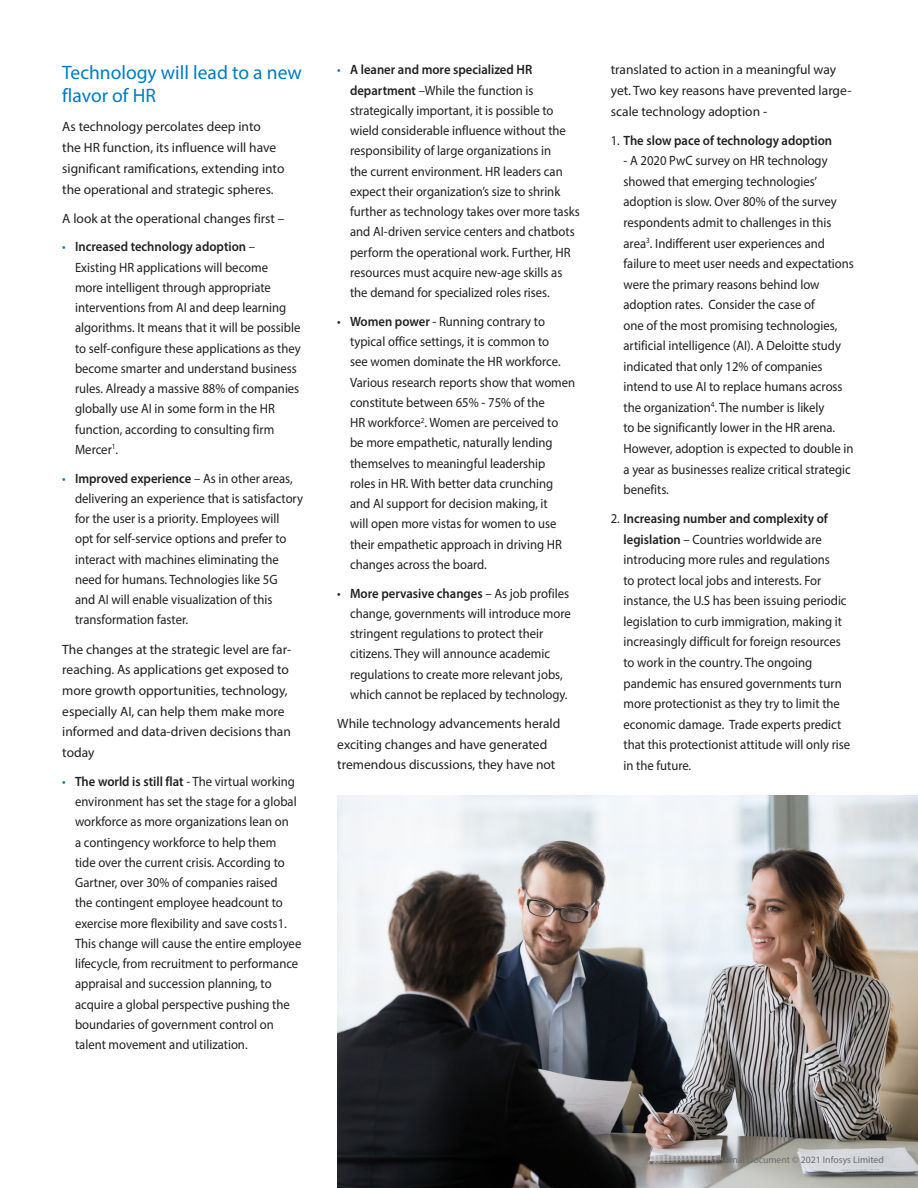
<style>
.page{position:relative;width:918px;height:1188px;background:#fff}
.page>*{position:absolute;margin:0;border:0;box-sizing:border-box;transform-origin:0 0}
.t1{font:19.5px/23.4px "Myriad Pro";color:#007cc2}
.t2{font:13.5px/20.2px "Myriad Pro";color:#231f20;scale:.94 1}
.t3{font:13.5px/20.7px "Myriad Pro";color:#231f20}
.t4{font:600 13.5px "Myriad Pro";color:#231f20;scale:.94 1}
.t5{font:9.75px "Myriad Pro";color:#6c6d70}
.s1{color:#007cc2}
.s2{font-weight:600}
.s3{font-weight:400}
</style>
<div class="page">
<img style="left:337px;top:796px;width:581px;height:392px">
<h1 class="t1" style="left:62px;top:60px;width:241px">Technology will lead to a new flavor of HR</h1>
<p class="t3" style="left:62px;top:116px;width:224px">As technology percolates deep into<br>the HR function, its influence will have significant ramifications, extending into the operational and strategic spheres.</p>
<p class="t3" style="left:62px;top:208px;width:224px">A look at the operational changes first –</p>
<p class="t2" style="left:75px;top:237px;width:242px;text-indent:-13px"><span class="s1">•</span> <span class="s2">Increased technology adoption</span> –<br>Existing HR applications will become<br>more intelligent through appropriate interventions from AI and deep learning algorithms. It means that it will be possible to self-configure these applications as they become smarter and understand business rules. Already a massive 88% of companies globally use AI in some form in the HR function, according to consulting firm Mercer<sup>1</sup>.</p>
<p class="t2" style="left:75px;top:468px;width:244px;text-indent:-13px"><span class="s1">•</span> <span class="s2">Improved experience</span> – As in other areas, delivering an experience that is satisfactory for the user is a priority. Employees will<br>opt for self-service options and prefer to interact with machines eliminating the need for humans. Technologies like 5G<br>and AI will enable visualization of this transformation faster.</p>
<p class="t3" style="left:62px;top:639px;width:230px">The changes at the strategic level are far&shy;reaching. As applications get exposed to more growth opportunities, technology, especially AI, can help them make more informed and data-driven decisions than today</p>
<p class="t2" style="left:75px;top:771px;width:242px;text-indent:-13px"><span class="s1">•</span> <span class="s2">The world is still flat</span> - The virtual working environment has set the stage for a global workforce as more organizations lean on<br>a contingency workforce to help them<br>tide over the current crisis. According to Gartner, over 30% of companies raised<br>the contingent employee headcount to exercise more flexibility and save costs1.<br>This change will cause the entire employee lifecycle, from recruitment to performance appraisal and succession planning, to acquire a global perspective pushing the boundaries of government control on talent movement and utilization.</p>
<p class="t2" style="left:350px;top:59px;width:246px;text-indent:-13px"><span class="s1">•</span> <span class="s2">A leaner and more specialized HR department</span> –While the function is strategically important, it is possible to wield considerable influence without the responsibility of large organizations in<br>the current environment. HR leaders can expect their organization’s size to shrink further as technology takes over more tasks and AI-driven service centers and chatbots perform the operational work. Further, HR resources must acquire new-age skills as the demand for specialized roles rises.</p>
<p class="t2" style="left:350px;top:311px;width:241px;text-indent:-13px">• <span class="s2">Women power</span> - Running contrary to typical office settings, it is common to<br>see women dominate the HR workforce.<br>Various research reports show that women constitute between 65% - 75% of the<br>HR workforce<sup>2</sup>. Women are perceived to<br>be more empathetic, naturally lending themselves to meaningful leadership<br>roles in HR. With better data crunching and AI support for decision making, it<br>will open more vistas for women to use their empathetic approach in driving HR changes across the board.</p>
<p class="t2" style="left:350px;top:583px;width:236px;text-indent:-13px">• <span class="s2">More pervasive changes</span> – As job profiles change, governments will introduce more stringent regulations to protect their citizens. They will announce academic regulations to create more relevant jobs, which cannot be replaced by technology.</p>
<p class="t3" style="left:337px;top:713px;width:225px">While technology advancements herald exciting changes and have generated tremendous discussions, they have not</p>
<p class="t3" style="left:611px;top:59px;width:242px">translated to action in a meaningful way yet. Two key reasons have prevented large&shy;scale technology adoption -</p>
<p class="t4" style="left:611px;top:132px;width:237px"><span class="s3">1.</span> The slow pace of technology adoption</p>
<p class="t2" style="left:624px;top:150px;width:247px">- A 2020 PwC survey on HR technology showed that emerging technologies’ adoption is slow. Over 80% of the survey respondents admit to challenges in this area<sup>3</sup>. Indifferent user experiences and failure to meet user needs and expectations were the primary reasons behind low adoption rates. Consider the case of<br>one of the most promising technologies, artificial intelligence (AI). A Deloitte study indicated that only 12% of companies intend to use AI to replace humans across the organization<sup>4</sup>. The number is likely<br>to be significantly lower in the HR arena.<br>However, adoption is expected to double in a year as businesses realize critical strategic benefits.</p>
<p class="t2" style="left:624px;top:508px;width:243px;text-indent:-13px">2. <span class="s2">Increasing number and complexity of legislation</span> – Countries worldwide are introducing more rules and regulations<br>to protect local jobs and interests. For instance, the U.S has been issuing periodic legislation to curb immigration, making it increasingly difficult for foreign resources to work in the country. The ongoing pandemic has ensured governments turn more protectionist as they try to limit the economic damage. Trade experts predict that this protectionist attitude will only rise in the future.</p>
<p class="t5" style="left:712px;top:1154px;width:174px">External Document © 2021 Infosys Limited</p>
</div>
